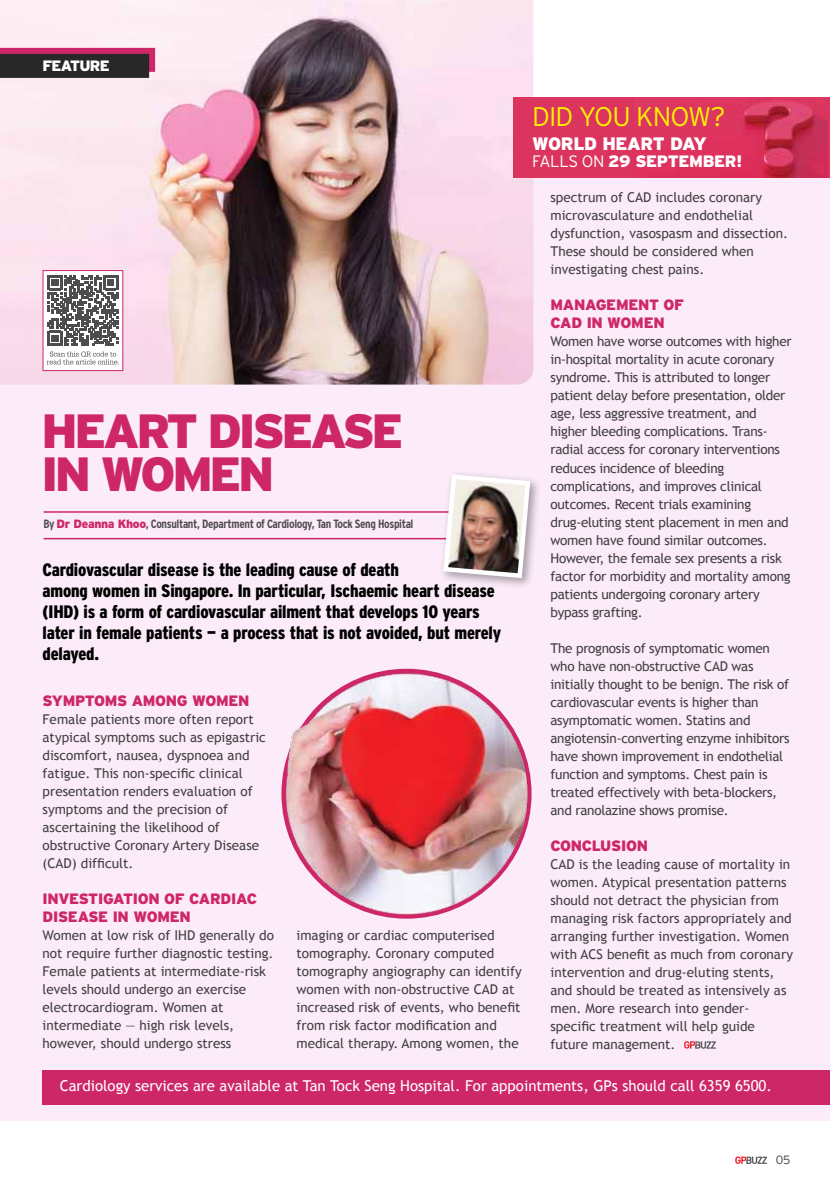
<style>
.page{position:relative;width:830px;height:1191px;background:#fff}
.page>*{position:absolute;margin:0;border:0;box-sizing:border-box;transform-origin:0 0}
.t1{font:900 48px/43.5px "Interstate";letter-spacing:-.07em;color:#ce2768}
.t2{font:300 27px "Interstate";letter-spacing:-.03em;color:#fff200}
.t3{font:900 condensed 18px/21px "Interstate";letter-spacing:-.01em;color:#000}
.t4{font:900 18px "Interstate";color:#fff}
.t5{font:900 16.5px "Interstate";letter-spacing:-.02em;color:#fff}
.t6{font:15px "Trebuchet MS";color:#fff}
.t7{font:900 15px/18px "Interstate";letter-spacing:-.02em;color:#ce2768}
.t8{font:900 15px "Interstate";color:#fff}
.t9{font:13.5px/18px "Trebuchet MS";color:#414042}
.t10{font:13.5px/18px "Trebuchet MS";letter-spacing:-.02em;color:#414042}
.t11{font:700 condensed 12px "Interstate";letter-spacing:-.03em;color:#4d4d4f}
.t12{font:300 12px "Interstate";color:#414042}
.s1{font-weight:900;font-stretch:normal;color:#ce2768}
.s2{font-weight:300}
</style>
<div class="page">
<div style="left:0;top:174px;width:829px;height:946px;background:#fcecf9"></div>
<svg style="left:735px;top:1156px;width:31px;height:8px"></svg>
<img style="left:0;top:0;width:533px;height:384px">
<div style="left:43px;top:270px;width:80px;height:101px;background:#fff;border:1px solid #ce2768"></div>
<hr style="left:44px;top:511px;width:442px;height:2px;background:#ce2768">
<hr style="left:44px;top:538px;width:442px;height:1px;background:#ce2768">
<div style="left:439px;top:470px;width:102px;height:119px;background:#000;opacity:.35"></div>
<img style="left:440px;top:472px;width:92px;height:108px">
<svg style="left:684px;top:1041px;width:31px;height:7px"></svg>
<div style="left:0;top:48px;width:155px;height:24px;background:linear-gradient(to right,#ce2768,#ce2768)"></div>
<div style="left:0;top:54px;width:149px;height:24px;background:#292829"></div>
<div style="left:43px;top:1070px;width:786px;height:34px;background:#ce2768"></div>
<img style="left:281px;top:670px;width:251px;height:249px">
<div style="left:513px;top:97px;width:316px;height:81px;background:#db345f"></div>
<img style="left:738px;top:101px;width:89px;height:77px">
<svg style="left:47px;top:275px;width:72px;height:89px"></svg>
<p class="t8" style="left:42px;top:57px;width:69px">FEATURE</p>
<h1 class="t1" style="left:41px;top:408px;width:363px">HEART DISEASE<br>IN WOMEN</h1>
<p class="t11" style="left:44px;top:517px;width:371px">By <span class="s1">DR DEANNA KHOO</span>, Consultant, Department of Cardiology, Tan Tock Seng Hospital</p>
<p class="t3" style="left:43px;top:559px;width:460px">Cardiovascular disease is the leading cause of death<br>among women in Singapore. In particular, Ischaemic heart disease (IHD) is a form of cardiovascular ailment that develops 10 years later in female patients — a process that is not avoided, but merely delayed.</p>
<p class="t7" style="left:43px;top:691px;width:206px">SYMPTOMS AMONG WOMEN</p>
<p class="t9" style="left:43px;top:710px;width:225px">Female patients more often report atypical symptoms such as epigastric discomfort, nausea, dyspnoea and fatigue. This non-specific clinical presentation renders evaluation of symptoms and the precision of ascertaining the likelihood of obstructive Coronary Artery Disease (CAD) difficult.</p>
<p class="t7" style="left:43px;top:889px;width:215px">INVESTIGATION OF CARDIAC<br>DISEASE IN WOMEN</p>
<p class="t9" style="left:43px;top:926px;width:233px">Women at low risk of IHD generally do not require further diagnostic testing.<br>Female patients at intermediate-risk levels should undergo an exercise electrocardiogram. Women at intermediate — high risk levels, however, should undergo stress</p>
<p class="t9" style="left:296px;top:926px;width:226px">imaging or cardiac computerised tomography. Coronary computed tomography angiography can identify women with non-obstructive CAD at increased risk of events, who benefit from risk factor modification and medical therapy. Among women, the</p>
<h2 class="t2" style="left:531px;top:102px;width:195px">DID YOU KNOW?</h2>
<h3 class="t4" style="left:531px;top:134px;width:176px">WORLD HEART DAY</h3>
<p class="t5" style="left:531px;top:152px;width:211px"><span class="s2">FALLS ON</span> 29 SEPTEMBER!</p>
<p class="t9" style="left:550px;top:189px;width:239px">spectrum of CAD includes coronary microvasculature and endothelial dysfunction, vasospasm and dissection.<br>These should be considered when investigating chest pains.</p>
<p class="t7" style="left:550px;top:296px;width:135px">MANAGEMENT OF<br>CAD IN WOMEN</p>
<p class="t10" style="left:550px;top:333px;width:242px">Women have worse outcomes with higher in-hospital mortality in acute coronary syndrome. This is attributed to longer patient delay before presentation, older age, less aggressive treatment, and higher bleeding complications. Trans&shy;radial access for coronary interventions reduces incidence of bleeding complications, and improves clinical outcomes. Recent trials examining drug-eluting stent placement in men and women have found similar outcomes.<br>However, the female sex presents a risk factor for morbidity and mortality among patients undergoing coronary artery bypass grafting.</p>
<p class="t10" style="left:550px;top:639px;width:240px">The prognosis of symptomatic women who have non-obstructive CAD was initially thought to be benign. The risk of cardiovascular events is higher than asymptomatic women. Statins and angiotensin-converting enzyme inhibitors have shown improvement in endothelial function and symptoms. Chest pain is treated effectively with beta-blockers, and ranolazine shows promise.</p>
<p class="t7" style="left:550px;top:836px;width:96px">CONCLUSION</p>
<p class="t9" style="left:550px;top:855px;width:244px">CAD is the leading cause of mortality in women. Atypical presentation patterns should not detract the physician from managing risk factors appropriately and arranging further investigation. Women with ACS benefit as much from coronary intervention and drug-eluting stents, and should be treated as intensively as men. More research into gender&shy;specific treatment will help guide future management.</p>
<p class="t6" style="left:60px;top:1077px;width:713px">Cardiology services are available at Tan Tock Seng Hospital. For appointments, GPs should call 6359 6500.</p>
<p class="t12" style="left:775px;top:1153px;width:16px">05</p>
</div>
